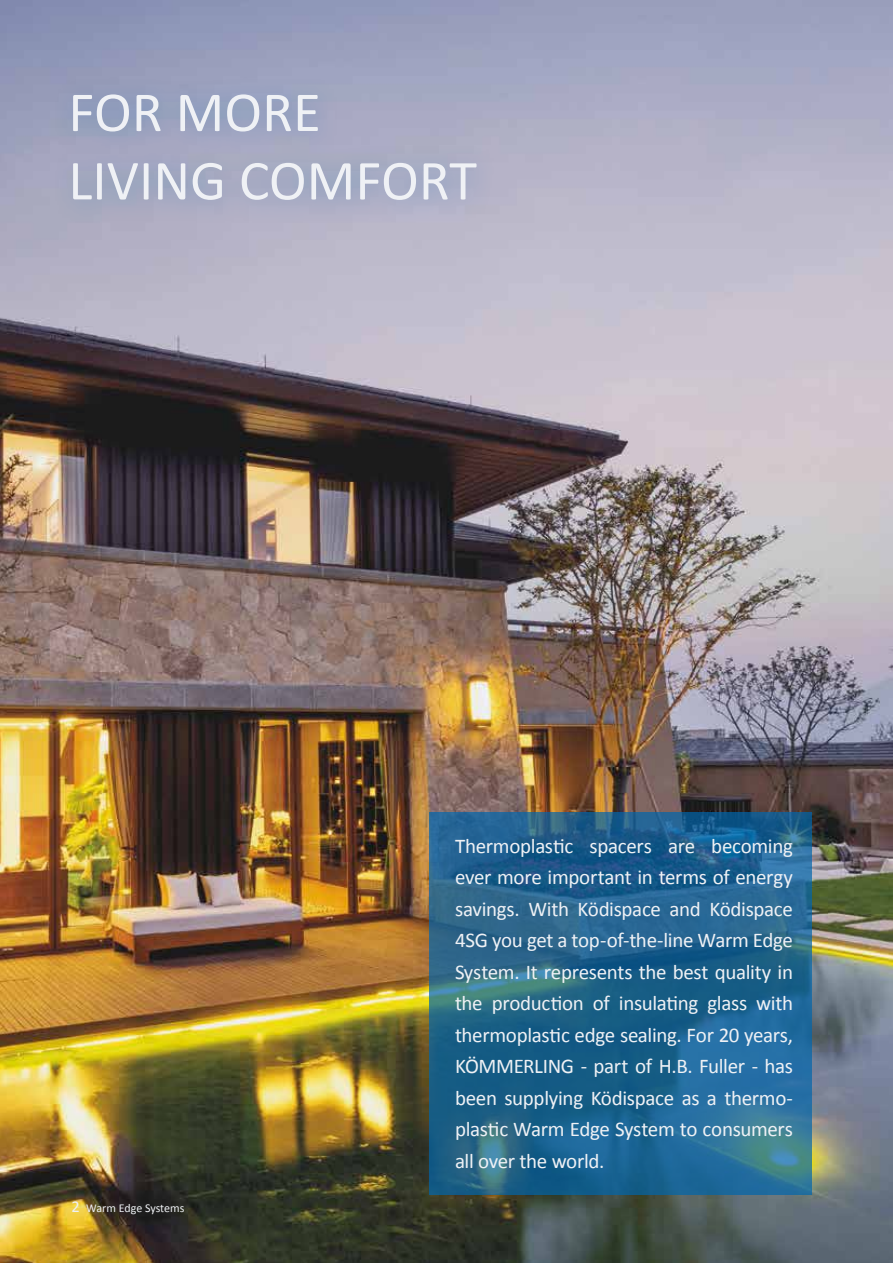
<style>
.page{position:relative;width:893px;height:1263px;background:#fff}
.page>*{position:absolute;margin:0;border:0;box-sizing:border-box;transform-origin:0 0}
.t1{font:57px/68.4px "Calibri";color:#eff1f5}
.t2{font:21px/31.5px "Calibri";letter-spacing:-.02em;color:#eff1f5;text-align:justify}
.t3{font:12px "Calibri";letter-spacing:-.01em;color:#eff1f5}
.s1{font-size:16.5px}
</style>
<div class="page">
<img style="left:0;top:0;width:893px;height:1263px">
<div style="left:52px;top:75px;width:449px;height:151px;background:#0066ad;opacity:.3"></div>
<svg style="left:429px;top:812px;width:383px;height:383px;background:#21648d"></svg>
<h1 class="t1" style="left:68px;top:78px;width:410px">FOR MORE<br>LIVING COMFORT</h1>
<p class="t3" style="left:72px;top:1200px;width:114px"><span class="s1">2</span> Warm Edge Systems</p>
<p class="t2" style="left:455px;top:830px;width:340px">Thermoplastic spacers are becoming ever more important in terms of energy savings. With Ködispace and Ködispace 4SG you get a top-of-the-line Warm Edge System. It represents the best quality in the production of insulating glass with thermoplastic edge sealing. For 20 years, KÖMMERLING - part of H.B. Fuller - has been supplying Ködispace as a thermo&shy;plastic Warm Edge System to consumers all over the world.</p>
</div>
